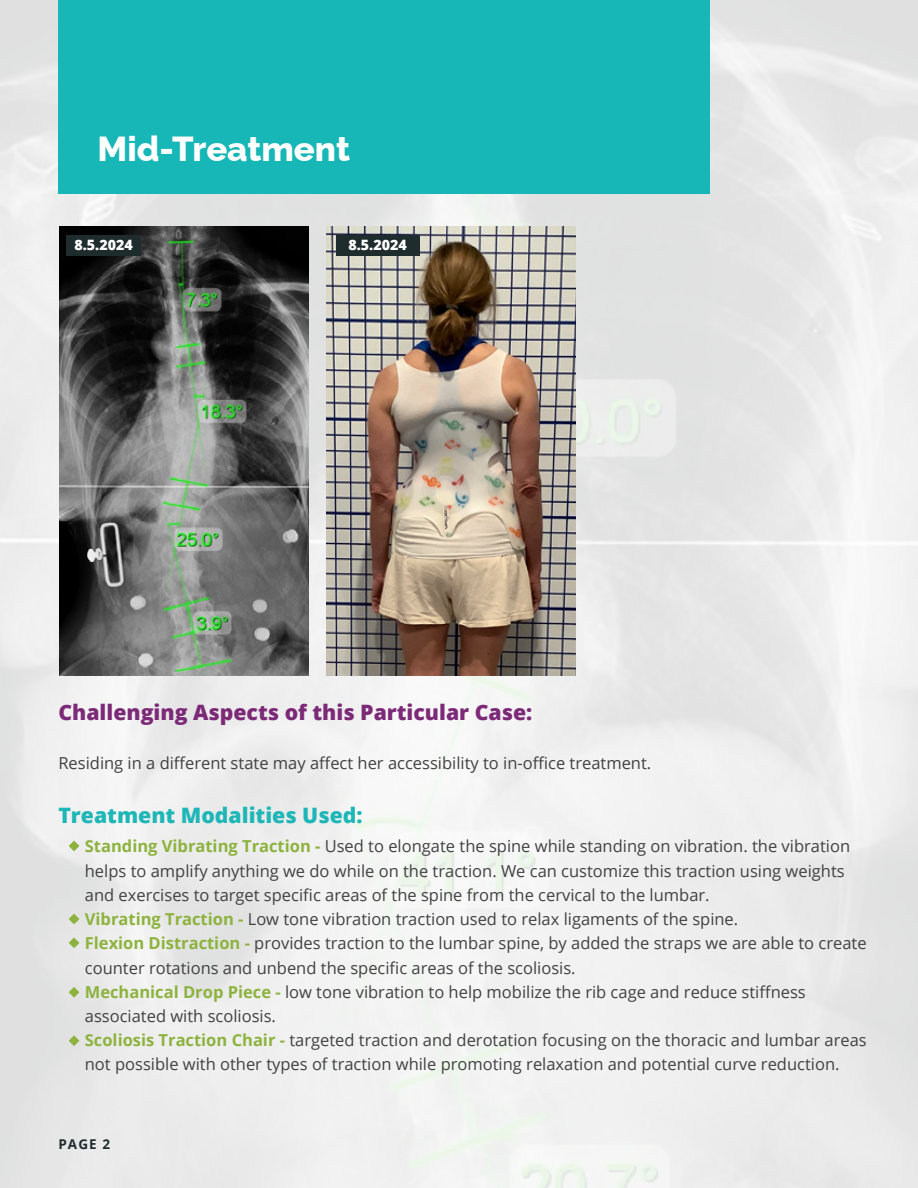
<style>
.page{position:relative;width:918px;height:1188px;background:#ededed}
.page>*{position:absolute;margin:0;border:0;box-sizing:border-box;transform-origin:0 0}
.t1{font:800 34.8px "Raleway";color:#fff}
.t2{font:800 21.3px "Open Sans";color:#7c2a77}
.t3{font:800 21.3px "Open Sans";color:#1eb6b7}
.t4{font:16.5px/24.3px "Open Sans";color:#414142}
.t5{font:800 14.25px "Open Sans";color:#fff}
.t6{font:700 13.5px "Open Sans";color:#1f2c2e}
.s1{font-weight:700;color:#8db33e}
</style>
<div class="page">
<div style="left:58px;top:0;width:652px;height:193px;background:#17b7b7"></div>
<svg style="left:69px;top:841px;width:10px;height:10px"></svg>
<svg style="left:69px;top:914px;width:10px;height:10px"></svg>
<svg style="left:69px;top:937px;width:10px;height:11px"></svg>
<svg style="left:69px;top:1035px;width:10px;height:11px"></svg>
<svg style="left:69px;top:987px;width:10px;height:11px"></svg>
<img style="left:59px;top:226px;width:250px;height:449px">
<img style="left:326px;top:226px;width:250px;height:449px">
<div style="left:67px;top:235px;width:74px;height:21px;background:#1f2c2e"></div>
<div style="left:336px;top:235px;width:83px;height:21px;background:#1f2c2e"></div>
<h1 class="t1" style="left:98px;top:122px;width:254px">Mid-Treatment</h1>
<p class="t5" style="left:74px;top:234px;width:60px">8.5.2024</p>
<p class="t5" style="left:348px;top:234px;width:60px">8.5.2024</p>
<p class="t2" style="left:58px;top:696px;width:475px">Challenging Aspects of this Particular Case:</p>
<p class="t4" style="left:58px;top:750px;width:594px">Residing in a different state may affect her accessibility to in-office treatment.</p>
<p class="t3" style="left:58px;top:799px;width:306px">Treatment Modalities Used:</p>
<p class="t4" style="left:85px;top:834px;width:783px"><span class="s1">Standing Vibrating Traction -</span> Used to elongate the spine while standing on vibration. the vibration helps to amplify anything we do while on the traction. We can customize this traction using weights and exercises to target specific areas of the spine from the cervical to the lumbar.<br><span class="s1">Vibrating Traction -</span> Low tone vibration traction used to relax ligaments of the spine.<br><span class="s1">Flexion Distraction -</span> provides traction to the lumbar spine, by added the straps we are able to create counter rotations and unbend the specific areas of the scoliosis.<br><span class="s1">Mechanical Drop Piece -</span> low tone vibration to help mobilize the rib cage and reduce stiffness associated with scoliosis.<br><span class="s1">Scoliosis Traction Chair -</span> targeted traction and derotation focusing on the thoracic and lumbar areas not possible with other types of traction while promoting relaxation and potential curve reduction.</p>
<p class="t6" style="left:58px;top:1135px;width:53px">PAGE 2</p>
</div>
